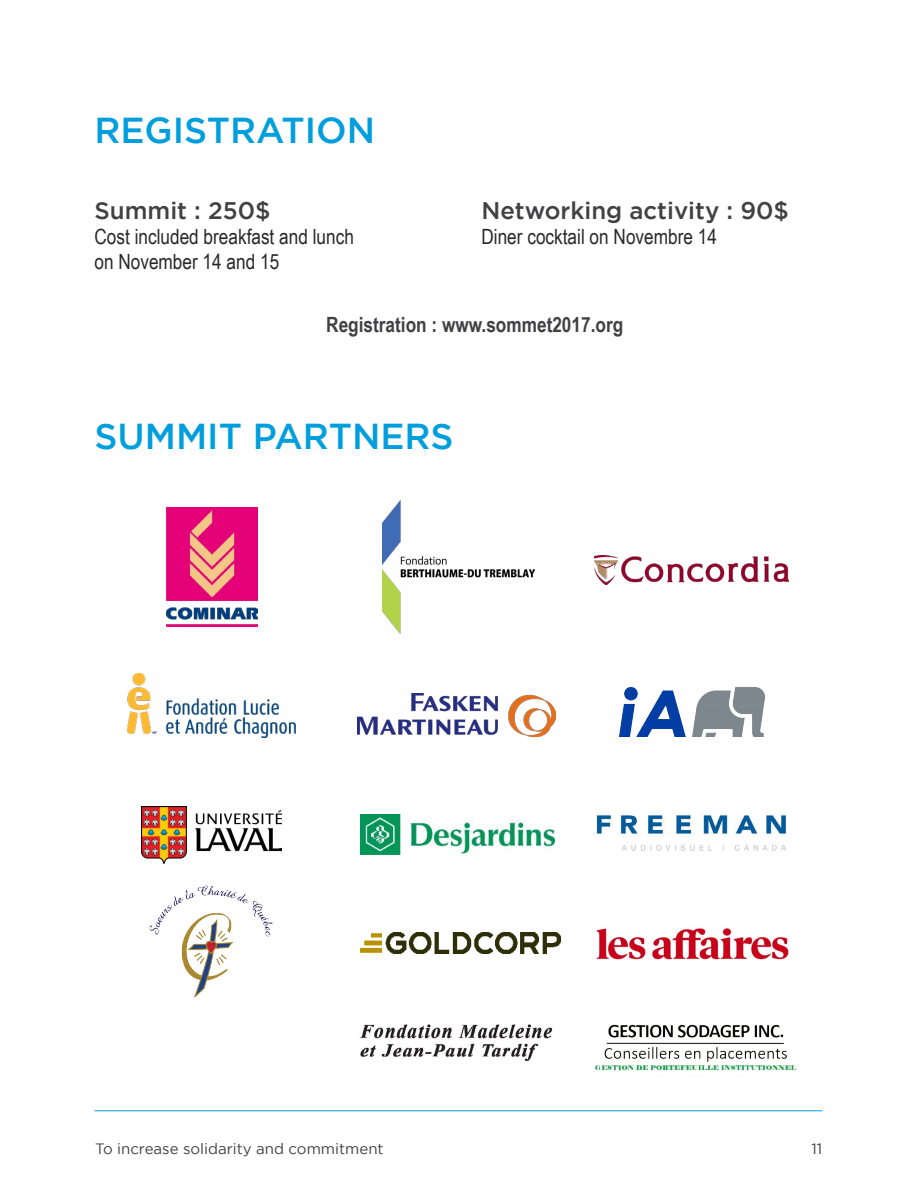
<style>
.page{position:relative;width:918px;height:1188px;background:#fff}
.page>*{position:absolute;margin:0;border:0;box-sizing:border-box;transform-origin:0 0}
.t1{font:500 36px "Gotham";color:#009edd}
.t2{font:500 24px "Gotham";color:#414042}
.t3{font:21px/25.2px "Arial Narrow";color:#292829}
.t4{font:700 21px "Arial Narrow";color:#414042}
.t5{font:15px "Gotham";color:#414042}
</style>
<div class="page">
<img style="left:166px;top:507px;width:91px;height:120px">
<img style="left:595px;top:555px;width:194px;height:30px">
<img style="left:383px;top:501px;width:151px;height:132px">
<img style="left:358px;top:694px;width:197px;height:43px">
<img style="left:128px;top:673px;width:168px;height:65px">
<img style="left:142px;top:806px;width:140px;height:58px">
<img style="left:619px;top:686px;width:146px;height:51px">
<img style="left:361px;top:815px;width:193px;height:40px">
<img style="left:596px;top:815px;width:191px;height:36px">
<img style="left:360px;top:1024px;width:193px;height:38px">
<img style="left:361px;top:932px;width:199px;height:22px">
<img style="left:596px;top:928px;width:193px;height:33px">
<img style="left:595px;top:1024px;width:202px;height:47px">
<img style="left:149px;top:885px;width:124px;height:113px">
<hr style="left:94px;top:1110px;width:728px;height:1px;background:#009edd">
<h1 class="t1" style="left:94px;top:110px;width:282px">REGISTRATION</h1>
<p class="t2" style="left:94px;top:197px;width:178px">Summit : 250$</p>
<p class="t3" style="left:94px;top:223px;width:261px">Cost included breakfast and lunch on November 14 and 15</p>
<p class="t2" style="left:482px;top:197px;width:309px">Networking activity : 90$</p>
<p class="t3" style="left:482px;top:223px;width:237px">Diner cocktail on Novembre 14</p>
<p class="t4" style="left:326px;top:309px;width:298px">Registration : www.sommet2017.org</p>
<h1 class="t1" style="left:94px;top:416px;width:25px">SUMMI</h1>
<h1 class="t1" style="left:219px;top:416px;width:209px">T PARTNERS</h1>
<p class="t5" style="left:95px;top:1140px;width:290px">To increase solidarity and commitment</p>
<p class="t5" style="left:811px;top:1140px;width:12px">11</p>
</div>
